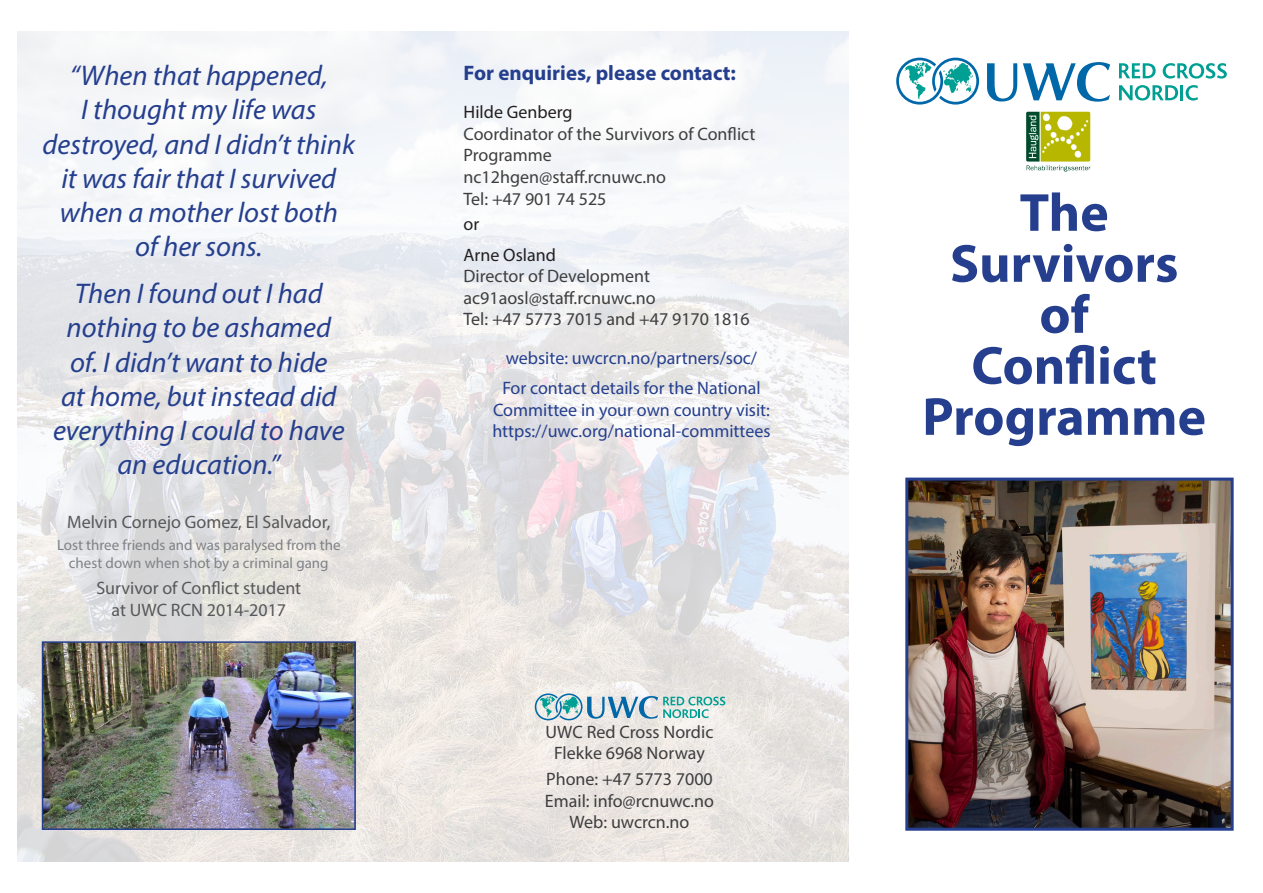
<style>
.page{position:relative;width:1263px;height:893px;background:#fff}
.page>*{position:absolute;margin:0;border:0;box-sizing:border-box;transform-origin:0 0}
.t1{font:700 54px "Myriad Pro";color:#253f8e}
.t2{font:italic 28.5px/34.2px "Myriad Pro";color:#253f8e;text-align:center}
.t3{font:700 21px "Myriad Pro";color:#253f8e}
.t4{font:18px/21.6px "Myriad Pro";color:#3e3e3f}
.t5{font:18px/21.6px "Myriad Pro";color:#253f8e;text-align:center}
.t6{font:18px/21.6px "Myriad Pro";color:#57585a;text-align:center}
.t7{font:18px "Myriad Pro";color:#231f20}
.t8{font:15px/18px "Myriad Pro";color:#808285;text-align:center}
</style>
<div class="page">
<img style="left:18px;top:32px;width:830px;height:829px">
<svg style="left:1023px;top:62px;width:87px;height:40px"></svg>
<svg style="left:987px;top:63px;width:30px;height:39px"></svg>
<svg style="left:896px;top:58px;width:83px;height:47px"></svg>
<svg style="left:1119px;top:63px;width:36px;height:15px"></svg>
<svg style="left:1163px;top:63px;width:64px;height:16px"></svg>
<svg style="left:1119px;top:85px;width:59px;height:16px"></svg>
<hr style="left:1180px;top:85px;width:3px;height:15px;background:#009f94">
<svg style="left:1185px;top:85px;width:13px;height:16px"></svg>
<img style="left:1026px;top:111px;width:65px;height:61px">
<img style="left:909px;top:482px;width:321px;height:345px">
<div style="left:905px;top:478px;width:329px;height:353px;border:3px solid #253f8e"></div>
<img style="left:45px;top:644px;width:308px;height:183px">
<div style="left:42px;top:641px;width:314px;height:189px;border:2px solid #253f8e"></div>
<svg style="left:535px;top:693px;width:190px;height:27px"></svg>
<p class="t2" style="left:70px;top:58px;width:259px">“When that happened,</p>
<p class="t2" style="left:43px;top:92px;width:314px">I thought my life was destroyed, and I didn’t think it was fair that I survived when a mother lost both<br>of her sons.</p>
<p class="t2" style="left:53px;top:276px;width:293px">Then I found out I had nothing to be ashamed of. I didn’t want to hide<br>at home, but instead did everything I could to have an education.”</p>
<p class="t6" style="left:67px;top:511px;width:265px">Melvin Cornejo Gomez, El Salvador,</p>
<p class="t8" style="left:57px;top:536px;width:285px">Lost three friends and was paralysed from the chest down when shot by a criminal gang</p>
<p class="t6" style="left:96px;top:577px;width:206px">Survivor of Conflict student at UWC RCN 2014-2017</p>
<p class="t3" style="left:463px;top:59px;width:274px">For enquiries, please contact:</p>
<p class="t7" style="left:463px;top:101px;width:111px">Hilde Genberg</p>
<p class="t4" style="left:463px;top:123px;width:293px">Coordinator of the Survivors of Conflict<br>Programme</p>
<p class="t4" style="left:463px;top:166px;width:204px">nc12hgen@staff.rcnuwc.no</p>
<p class="t4" style="left:463px;top:187px;width:144px">Tel: +47 901 74 525</p>
<p class="t7" style="left:463px;top:213px;width:17px">or</p>
<p class="t7" style="left:463px;top:243px;width:94px">Arne Osland</p>
<p class="t4" style="left:463px;top:265px;width:188px">Director of Development</p>
<p class="t4" style="left:463px;top:287px;width:194px">ac91aosl@staff.rcnuwc.no</p>
<p class="t4" style="left:463px;top:308px;width:288px">Tel: +47 5773 7015 and +47 9170 1816</p>
<p class="t5" style="left:506px;top:347px;width:253px">website: uwcrcn.no/partners/soc/</p>
<p class="t5" style="left:493px;top:377px;width:278px">For contact details for the National<br>Committee in your own country visit:</p>
<p class="t5" style="left:492px;top:420px;width:280px">https://uwc.org/national-committees</p>
<p class="t4" style="left:546px;top:721px;width:169px">UWC Red Cross Nordic</p>
<p class="t4" style="left:554px;top:742px;width:152px">Flekke 6968 Norway</p>
<p class="t4" style="left:546px;top:768px;width:168px">Phone: +47 5773 7000</p>
<p class="t4" style="left:545px;top:790px;width:171px">Email: info@rcnuwc.no</p>
<p class="t4" style="left:570px;top:811px;width:121px">Web: uwcrcn.no</p>
<p class="t1" style="left:1020px;top:177px;width:91px">The</p>
<p class="t1" style="left:950px;top:228px;width:230px">Survivors</p>
<p class="t1" style="left:1039px;top:279px;width:51px">of</p>
<p class="t1" style="left:971px;top:330px;width:187px">Conflict</p>
<p class="t1" style="left:922px;top:381px;width:285px">Programme</p>
</div>
